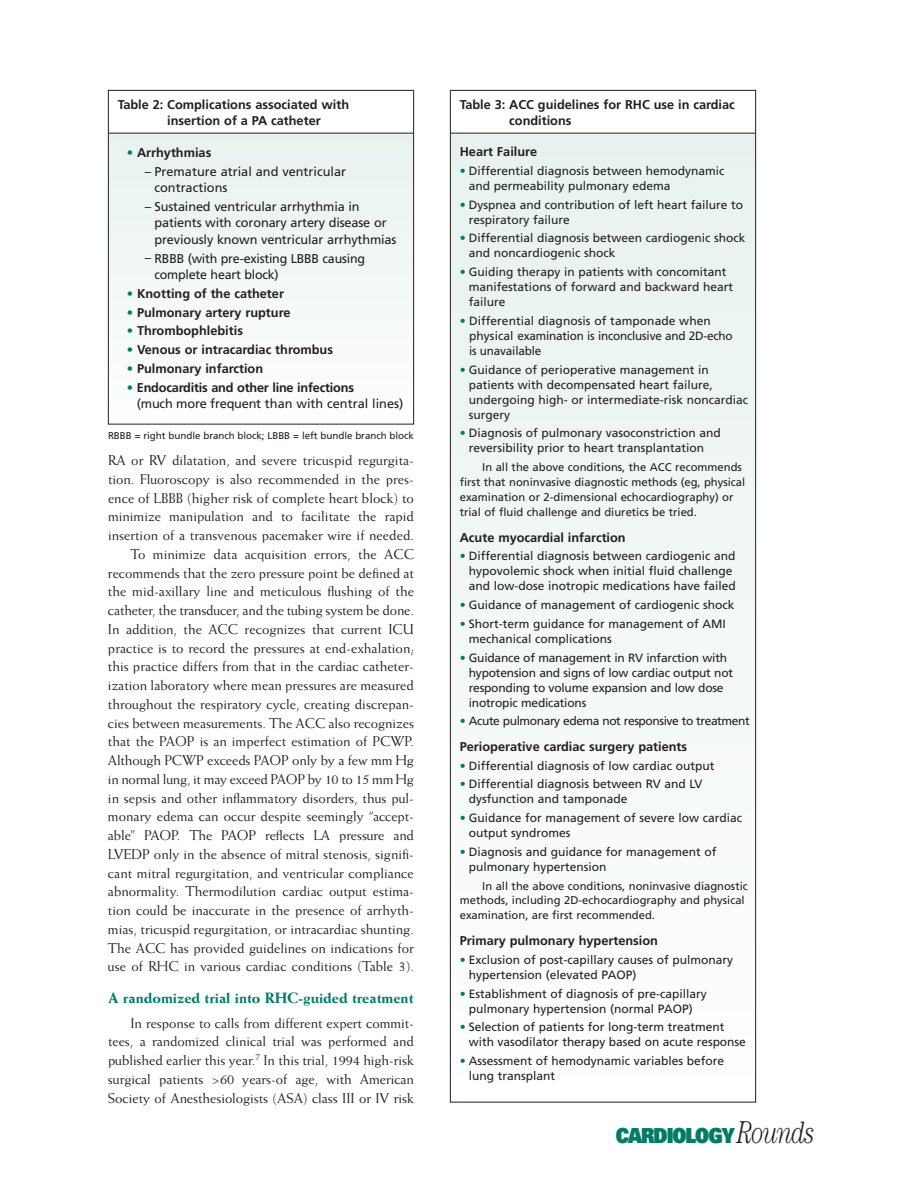
<style>
.page{position:relative;width:918px;height:1188px;background:#fff}
.page>*{position:absolute;margin:0;border:0;box-sizing:border-box;transform-origin:0 0}
.t1{font:900 20.7px "Univers";letter-spacing:-.055em;color:#007c66;scale:.85 1}
.t2{font:800 15px "Weiss";color:#007c66}
.t3{font:14.25px/18.8px "Weiss";color:#231f20;text-align:right}
.t4{font:700 12.75px/15.8px "Frutiger";color:#231f20}
.t5{font:12.75px/16.5px "Frutiger";letter-spacing:-.01em;color:#231f20}
.t6{font:12px/15px "Frutiger";color:#231f20}
.t7{font:12px "Frutiger";letter-spacing:-.035em;color:#231f20}
.t8{font:11.25px/15px "Frutiger";color:#231f20}
.t9{font:9.9px "Frutiger";letter-spacing:-.005em;color:#231f20}
.s1{color:#007c66}
.s2{font-weight:700;color:#007c66}
.s3{font-weight:700}
.s4{font-family:"Century";font-weight:300;font-style:italic;font-size:31.65px;color:#231f20}
</style>
<div class="page">
<div style="left:108px;top:134px;width:306px;height:293px;background:#f3f8f7"></div>
<hr style="left:109px;top:133px;width:304px;height:1px;background:#231f20">
<div style="left:108px;top:90px;width:306px;height:334px;border:1px solid #231f20"></div>
<div style="left:450px;top:134px;width:306px;height:967px;background:#f4f9f7"></div>
<hr style="left:451px;top:133px;width:304px;height:1px;background:#231f20">
<p class="t4" style="left:167px;top:97px;width:184px;text-indent:-50px">Table 2: Complications associated with insertion of a PA catheter</p>
<p class="t4" style="left:127px;top:145px;width:86px"><span class="s1">•</span> Arrhythmias</p>
<p class="t5" style="left:154px;top:164px;width:193px;text-indent:-10px">– Premature atrial and ventricular contractions</p>
<p class="t5" style="left:154px;top:199px;width:244px;text-indent:-10px">– Sustained ventricular arrhythmia in patients with coronary artery disease or previously known ventricular arrhythmias</p>
<p class="t5" style="left:154px;top:251px;width:212px;text-indent:-10px">– RBBB (with pre-existing LBBB causing complete heart block)</p>
<p class="t4" style="left:127px;top:286px;width:159px"><span class="s1">•</span> Knotting of the catheter</p>
<p class="t4" style="left:127px;top:305px;width:165px"><span class="s1">•</span> Pulmonary artery rupture</p>
<p class="t4" style="left:127px;top:324px;width:118px"><span class="s1">•</span> Thrombophlebitis</p>
<p class="t4" style="left:127px;top:343px;width:208px"><span class="s1">•</span> Venous or intracardiac thrombus</p>
<p class="t4" style="left:127px;top:361px;width:138px"><span class="s1">•</span> Pulmonary infarction</p>
<p class="t5" style="left:137px;top:380px;width:268px;text-indent:-10px"><span class="s2">•</span> <span class="s3">Endocarditis and other line infections<br></span>(much more frequent than with central lines)</p>
<p class="t9" style="left:108px;top:432px;width:307px">RBBB = right bundle branch block; LBBB = left bundle branch block</p>
<p class="t3" style="left:108px;top:452px;width:308px">RA or RV dilatation, and severe tricuspid regurgita&shy;tion. Fluoroscopy is also recommended in the pres&shy;ence of LBBB (higher risk of complete heart block) to minimize manipulation and to facilitate the rapid insertion of a transvenous pacemaker wire if needed.<br>To minimize data acquisition errors, the ACC recommends that the zero pressure point be defined at the mid-axillary line and meticulous flushing of the catheter, the transducer, and the tubing system be done.<br>In addition, the ACC recognizes that current ICU practice is to record the pressures at end-exhalation; this practice differs from that in the cardiac catheter&shy;ization laboratory where mean pressures are measured throughout the respiratory cycle, creating discrepan&shy;cies between measurements. The ACC also recognizes that the PAOP is an imperfect estimation of PCWP.<br>Although PCWP exceeds PAOP only by a few mm Hg in normal lung, it may exceed PAOP by 10 to 15 mm Hg in sepsis and other inflammatory disorders, thus pul&shy;monary edema can occur despite seemingly “accept&shy;able” PAOP. The PAOP reflects LA pressure and LVEDP only in the absence of mitral stenosis, signifi&shy;cant mitral regurgitation, and ventricular compliance abnormality. Thermodilution cardiac output estima&shy;tion could be inaccurate in the presence of arrhyth&shy;mias, tricuspid regurgitation, or intracardiac shunting.<br>The ACC has provided guidelines on indications for use of RHC in various cardiac conditions (Table 3).</p>
<p class="t2" style="left:108px;top:992px;width:307px">A randomized trial into RHC-guided treatment</p>
<p class="t3" style="left:108px;top:1014px;width:308px;text-align:justify;text-indent:23px">In response to calls from different expert commit&shy;tees, a randomized clinical trial was performed and published earlier this year.<sup>7</sup> In this trial, 1994 high-risk surgical patients &gt;60 years-of age, with American Society of Anesthesiologists (ASA) class III or IV risk</p>
<p class="t4" style="left:509px;top:97px;width:227px;text-indent:-50px">Table 3: ACC guidelines for RHC use in cardiac conditions</p>
<p class="t4" style="left:460px;top:145px;width:79px">Heart Failure</p>
<p class="t6" style="left:469px;top:164px;width:257px;text-indent:-9px"><span class="s1">•</span> Differential diagnosis between hemodynamic and permeability pulmonary edema</p>
<p class="t6" style="left:469px;top:198px;width:276px;text-indent:-9px"><span class="s1">•</span> Dyspnea and contribution of left heart failure to respiratory failure</p>
<p class="t6" style="left:469px;top:232px;width:278px;text-indent:-9px"><span class="s1">•</span> Differential diagnosis between cardiogenic shock and noncardiogenic shock</p>
<p class="t6" style="left:469px;top:265px;width:266px;text-indent:-9px"><span class="s1">•</span> Guiding therapy in patients with concomitant manifestations of forward and backward heart failure</p>
<p class="t6" style="left:469px;top:314px;width:265px;text-indent:-9px"><span class="s1">•</span> Differential diagnosis of tamponade when physical examination is inconclusive and 2D-echo is unavailable</p>
<p class="t6" style="left:469px;top:363px;width:281px;text-indent:-9px"><span class="s1">•</span> Guidance of perioperative management in patients with decompensated heart failure, undergoing high- or intermediate-risk noncardiac surgery</p>
<p class="t6" style="left:469px;top:427px;width:253px;text-indent:-9px"><span class="s1">•</span> Diagnosis of pulmonary vasoconstriction and reversibility prior to heart transplantation</p>
<p class="t8" style="left:460px;top:460px;width:287px;text-indent:22px">In all the above conditions, the ACC recommends first that noninvasive diagnostic methods (eg, physical examination or 2-dimensional echocardiography) or trial of fluid challenge and diuretics be tried.</p>
<p class="t4" style="left:460px;top:530px;width:167px">Acute myocardial infarction</p>
<p class="t6" style="left:469px;top:550px;width:268px;text-indent:-9px"><span class="s1">•</span> Differential diagnosis between cardiogenic and hypovolemic shock when initial fluid challenge and low-dose inotropic medications have failed</p>
<p class="t6" style="left:460px;top:598px;width:276px"><span class="s1">•</span> Guidance of management of cardiogenic shock</p>
<p class="t6" style="left:469px;top:617px;width:258px;text-indent:-9px"><span class="s1">•</span> Short-term guidance for management of AMI mechanical complications</p>
<p class="t6" style="left:469px;top:651px;width:266px;text-indent:-9px"><span class="s1">•</span> Guidance of management in RV infarction with hypotension and signs of low cardiac output not responding to volume expansion and low dose inotropic medications</p>
<p class="t7" style="left:460px;top:716px;width:291px"><span class="s1">•</span> Acute pulmonary edema not responsive to treatment</p>
<p class="t4" style="left:460px;top:739px;width:229px">Perioperative cardiac surgery patients</p>
<p class="t6" style="left:460px;top:759px;width:256px"><span class="s1">•</span> Differential diagnosis of low cardiac output</p>
<p class="t6" style="left:469px;top:778px;width:235px;text-indent:-9px"><span class="s1">•</span> Differential diagnosis between RV and LV dysfunction and tamponade</p>
<p class="t6" style="left:469px;top:811px;width:275px;text-indent:-9px"><span class="s1">•</span> Guidance for management of severe low cardiac output syndromes</p>
<p class="t6" style="left:469px;top:845px;width:249px;text-indent:-9px"><span class="s1">•</span> Diagnosis and guidance for management of pulmonary hypertension</p>
<p class="t8" style="left:460px;top:879px;width:290px;text-indent:22px">In all the above conditions, noninvasive diagnostic methods, including 2D-echocardiography and physical examination, are first recommended.</p>
<p class="t4" style="left:460px;top:934px;width:200px">Primary pulmonary hypertension</p>
<p class="t6" style="left:469px;top:953px;width:266px;text-indent:-9px"><span class="s1">•</span> Exclusion of post-capillary causes of pulmonary hypertension (elevated PAOP)</p>
<p class="t6" style="left:460px;top:987px;width:249px;text-align:center"><span class="s1">•</span> Establishment of diagnosis of pre-capillary pulmonary hypertension (normal PAOP)</p>
<p class="t6" style="left:469px;top:1021px;width:278px;text-indent:-9px"><span class="s1">•</span> Selection of patients for long-term treatment with vasodilator therapy based on acute response</p>
<p class="t6" style="left:469px;top:1054px;width:257px;text-indent:-9px"><span class="s1">•</span> Assessment of hemodynamic variables before lung transplant</p>
<h1 class="t1" style="left:616px;top:1128px;width:235px">CARDIOLOGY <span class="s4">Rounds</span></h1>
</div>
